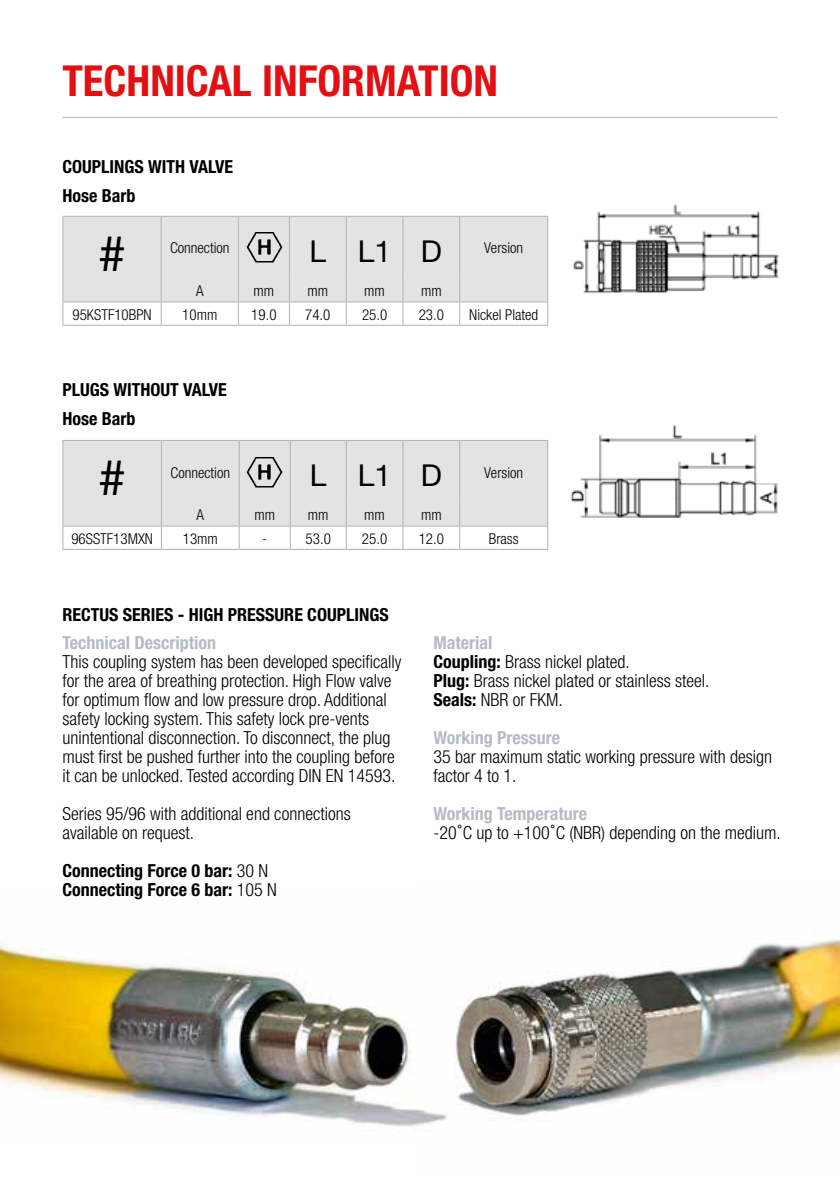
<style>
.page{position:relative;width:840px;height:1191px;background:#fff}
.page>*{position:absolute;margin:0;border:0;box-sizing:border-box;transform-origin:0 0}
.t1{font:48.8px "Helvetica Neue";color:#000}
.t2{font:700 condensed 42.8px "Helvetica Neue";color:#e30f13}
.t3{font:30px "Helvetica Neue";letter-spacing:.98em;color:#000}
.t4{font:300 condensed 18px/19px "Helvetica Neue";color:#000}
.t5{font:700 condensed 18px/19px "Helvetica Neue";color:#000}
.t6{font:700 condensed 18px "Helvetica Neue";color:#b5bbc5}
.t7{font:300 condensed 15px "Helvetica Neue";color:#000}
.s1{font-weight:300}
.s2{font-weight:700;color:#b5bbc5}
.s3{font-weight:700}
.s4{font-family:"Helvetica";font-weight:400;font-stretch:normal}
</style>
<div class="page">
<hr style="left:62px;top:117px;width:715px;height:1px;background:#b5bbc5">
<img style="left:573px;top:204px;width:207px;height:90px">
<div style="left:63px;top:217px;width:484px;height:84px;background:#e3e3e3"></div>
<hr style="left:62px;top:216px;width:99px;height:1px;background:#b3b2b2">
<hr style="left:62px;top:217px;width:1px;height:62px;background:#b3b2b2">
<hr style="left:161px;top:216px;width:77px;height:1px;background:#b3b2b2">
<hr style="left:161px;top:217px;width:1px;height:62px;background:#b3b2b2">
<hr style="left:238px;top:216px;width:51px;height:1px;background:#b3b2b2">
<hr style="left:238px;top:217px;width:1px;height:62px;background:#b3b2b2">
<hr style="left:289px;top:216px;width:57px;height:1px;background:#b3b2b2">
<hr style="left:289px;top:217px;width:1px;height:62px;background:#b3b2b2">
<hr style="left:346px;top:216px;width:57px;height:1px;background:#b3b2b2">
<hr style="left:345px;top:217px;width:1px;height:62px;background:#b3b2b2">
<hr style="left:403px;top:216px;width:56px;height:1px;background:#b3b2b2">
<hr style="left:402px;top:217px;width:1px;height:62px;background:#b3b2b2">
<hr style="left:459px;top:216px;width:89px;height:1px;background:#b3b2b2">
<hr style="left:459px;top:217px;width:1px;height:62px;background:#b3b2b2">
<hr style="left:547px;top:217px;width:1px;height:62px;background:#b3b2b2">
<hr style="left:62px;top:301px;width:99px;height:1px;background:#b3b2b2">
<svg style="left:62px;top:279px;width:1px;height:46px"></svg>
<hr style="left:161px;top:301px;width:77px;height:1px;background:#b3b2b2">
<svg style="left:161px;top:279px;width:1px;height:46px"></svg>
<hr style="left:238px;top:301px;width:51px;height:1px;background:#b3b2b2">
<svg style="left:238px;top:279px;width:1px;height:46px"></svg>
<hr style="left:289px;top:301px;width:57px;height:1px;background:#b3b2b2">
<svg style="left:289px;top:279px;width:1px;height:46px"></svg>
<hr style="left:346px;top:301px;width:57px;height:1px;background:#b3b2b2">
<svg style="left:345px;top:279px;width:1px;height:46px"></svg>
<hr style="left:403px;top:301px;width:56px;height:1px;background:#b3b2b2">
<svg style="left:402px;top:279px;width:1px;height:46px"></svg>
<hr style="left:459px;top:301px;width:89px;height:1px;background:#b3b2b2">
<svg style="left:459px;top:279px;width:1px;height:46px"></svg>
<svg style="left:547px;top:279px;width:1px;height:46px"></svg>
<hr style="left:62px;top:325px;width:99px;height:1px;background:#b3b2b2">
<hr style="left:161px;top:325px;width:77px;height:1px;background:#b3b2b2">
<hr style="left:238px;top:325px;width:51px;height:1px;background:#b3b2b2">
<hr style="left:289px;top:325px;width:57px;height:1px;background:#b3b2b2">
<hr style="left:346px;top:325px;width:57px;height:1px;background:#b3b2b2">
<hr style="left:403px;top:325px;width:56px;height:1px;background:#b3b2b2">
<hr style="left:459px;top:325px;width:89px;height:1px;background:#b3b2b2">
<img style="left:247px;top:232px;width:35px;height:31px">
<img style="left:570px;top:425px;width:209px;height:93px">
<div style="left:63px;top:441px;width:484px;height:62px;background:#e3e3e3"></div>
<hr style="left:62px;top:440px;width:99px;height:1px;background:#b3b2b2">
<hr style="left:62px;top:441px;width:1px;height:62px;background:#b3b2b2">
<hr style="left:161px;top:440px;width:78px;height:1px;background:#b3b2b2">
<hr style="left:161px;top:441px;width:1px;height:62px;background:#b3b2b2">
<hr style="left:239px;top:440px;width:51px;height:1px;background:#b3b2b2">
<hr style="left:238px;top:441px;width:1px;height:62px;background:#b3b2b2">
<hr style="left:290px;top:440px;width:56px;height:1px;background:#b3b2b2">
<hr style="left:289px;top:441px;width:1px;height:62px;background:#b3b2b2">
<hr style="left:346px;top:440px;width:57px;height:1px;background:#b3b2b2">
<hr style="left:345px;top:441px;width:1px;height:62px;background:#b3b2b2">
<hr style="left:403px;top:440px;width:56px;height:1px;background:#b3b2b2">
<hr style="left:402px;top:441px;width:1px;height:62px;background:#b3b2b2">
<hr style="left:459px;top:440px;width:89px;height:1px;background:#b3b2b2">
<hr style="left:459px;top:441px;width:1px;height:62px;background:#b3b2b2">
<hr style="left:547px;top:441px;width:1px;height:62px;background:#b3b2b2">
<svg style="left:62px;top:503px;width:486px;height:46px"></svg>
<hr style="left:62px;top:549px;width:99px;height:1px;background:#b3b2b2">
<hr style="left:161px;top:549px;width:78px;height:1px;background:#b3b2b2">
<hr style="left:239px;top:549px;width:51px;height:1px;background:#b3b2b2">
<hr style="left:290px;top:549px;width:56px;height:1px;background:#b3b2b2">
<hr style="left:346px;top:549px;width:57px;height:1px;background:#b3b2b2">
<hr style="left:403px;top:549px;width:56px;height:1px;background:#b3b2b2">
<hr style="left:459px;top:549px;width:89px;height:1px;background:#b3b2b2">
<img style="left:247px;top:456px;width:35px;height:31px">
<img style="left:455px;top:937px;width:384px;height:180px">
<img style="left:0;top:941px;width:447px;height:186px">
<h2 class="t2" style="left:62px;top:54px;width:437px">TECHNICAL INFORMATION</h2>
<p class="t5" style="left:62px;top:157px;width:172px">COUPLINGS WITH VALVE</p>
<p class="t5" style="left:62px;top:185px;width:74px">Hose Barb</p>
<h1 class="t1" style="left:98px;top:218px;width:29px">#</h1>
<p class="t7" style="left:170px;top:239px;width:61px">Connection</p>
<h3 class="t3" style="left:309px;top:229px;width:134px">LL1D</h3>
<p class="t7" style="left:484px;top:239px;width:40px">Version</p>
<p class="t7" style="left:196px;top:282px;width:9px">A</p>
<p class="t7" style="left:253px;top:282px;width:22px">mm</p>
<p class="t7" style="left:307px;top:282px;width:22px">mm</p>
<p class="t7" style="left:364px;top:282px;width:22px">mm</p>
<p class="t7" style="left:421px;top:282px;width:22px">mm</p>
<p class="t7" style="left:72px;top:306px;width:81px">95KSTF10BPN</p>
<p class="t7" style="left:182px;top:306px;width:36px">10mm</p>
<p class="t7" style="left:251px;top:306px;width:27px">19.0</p>
<p class="t7" style="left:305px;top:306px;width:27px">74.0</p>
<p class="t7" style="left:362px;top:306px;width:27px">25.0</p>
<p class="t7" style="left:418px;top:306px;width:27px">23.0</p>
<p class="t7" style="left:469px;top:306px;width:70px">Nickel Plated</p>
<p class="t5" style="left:62px;top:380px;width:166px">PLUGS WITHOUT VALVE</p>
<p class="t5" style="left:62px;top:408px;width:74px">Hose Barb</p>
<h1 class="t1" style="left:98px;top:442px;width:29px">#</h1>
<p class="t7" style="left:170px;top:464px;width:61px">Connection</p>
<h3 class="t3" style="left:310px;top:453px;width:133px">LL1D</h3>
<p class="t7" style="left:484px;top:464px;width:40px">Version</p>
<p class="t7" style="left:196px;top:506px;width:9px">A</p>
<p class="t7" style="left:254px;top:506px;width:22px">mm</p>
<p class="t7" style="left:308px;top:506px;width:22px">mm</p>
<p class="t7" style="left:364px;top:506px;width:22px">mm</p>
<p class="t7" style="left:421px;top:506px;width:22px">mm</p>
<p class="t7" style="left:71px;top:530px;width:83px">96SSTF13MXN</p>
<p class="t7" style="left:183px;top:530px;width:36px">13mm</p>
<p class="t7" style="left:262px;top:530px;width:6px">-</p>
<p class="t7" style="left:305px;top:530px;width:27px">53.0</p>
<p class="t7" style="left:362px;top:530px;width:27px">25.0</p>
<p class="t7" style="left:418px;top:530px;width:27px">12.0</p>
<p class="t7" style="left:488px;top:530px;width:31px">Brass</p>
<p class="t5" style="left:62px;top:604px;width:327px">RECTUS SERIES - HIGH PRESSURE COUPLINGS</p>
<p class="t6" style="left:62px;top:632px;width:155px">Technical Description</p>
<p class="t4" style="left:62px;top:652px;width:340px">This coupling system has been developed specifically for the area of breathing protection. High Flow valve for optimum flow and low pressure drop. Additional safety locking system. This safety lock pre-vents unintentional disconnection. To disconnect, the plug must first be pushed further into the coupling before it can be unlocked. Tested according DIN EN 14593.</p>
<p class="t4" style="left:62px;top:804px;width:289px">Series 95/96 with additional end connections available on request.</p>
<p class="t5" style="left:62px;top:861px;width:216px">Connecting Force 0 bar: <span class="s1">30 N<br></span>Connecting Force 6 bar: <span class="s1">105 N</span></p>
<p class="t4" style="left:433px;top:633px;width:277px"><span class="s2">Material<br></span><span class="s3">Coupling:</span> Brass nickel plated.<br><span class="s3">Plug:</span> Brass nickel plated or stainless steel.<br><span class="s3">Seals:</span> NBR or FKM.</p>
<p class="t6" style="left:433px;top:726px;width:128px">Working Pressure</p>
<p class="t4" style="left:433px;top:747px;width:340px">35 bar maximum static working pressure with design factor 4 to 1.</p>
<p class="t4" style="left:433px;top:804px;width:349px"><span class="s2">Working Temperature<br></span>-20<span class="s4">˚</span>C up to +100<span class="s4">˚</span>C (NBR) depending on the medium.</p>
</div>
